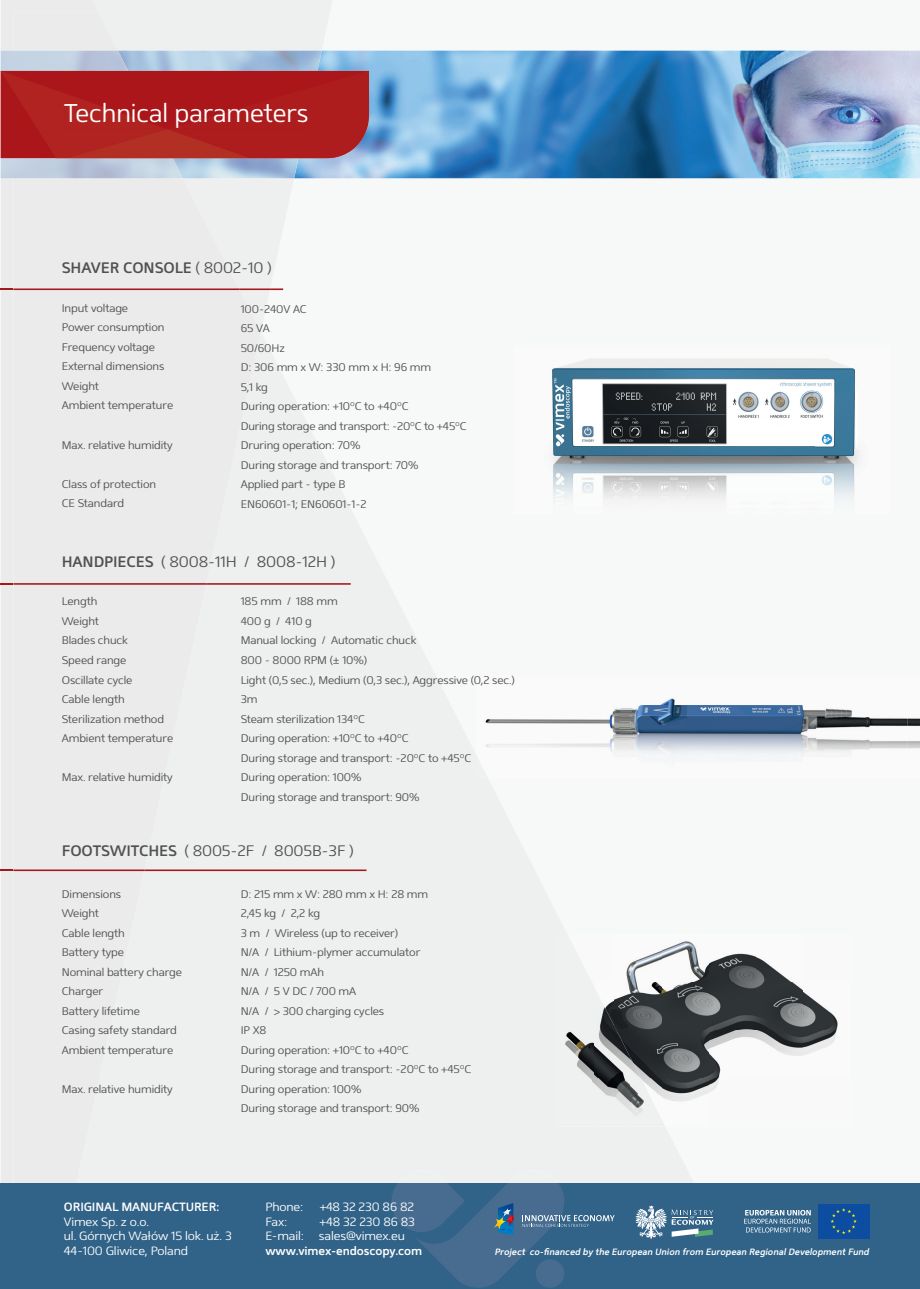
<style>
.page{position:relative;width:920px;height:1289px;background:#fff}
.page>*{position:absolute;margin:0;border:0;box-sizing:border-box;transform-origin:0 0}
.t1{font:300 25.65px "Mentone";color:#fff;scale:.95 1}
.t2{font:300 15.15px "Mentone";letter-spacing:-.01em;color:#4f5152}
.t3{font:600 15.15px "Mentone";letter-spacing:-.01em;color:#4f5152}
.t4{font:300 12px/14.4px "Mentone";letter-spacing:-.01em;color:#fff}
.t5{font:300 11.1px/19.5px "Mentone";letter-spacing:-.01em;color:#4f5152}
.t6{font:italic 600 9.15px "Mentone";color:#fff}
.s1{font-weight:300}
.s2{font-weight:600}
</style>
<div class="page">
<img style="left:298px;top:51px;width:621px;height:127px">
<img style="left:261px;top:158px;width:37px;height:20px">
<div style="left:99px;top:0;width:233px;height:51px;background:#eef0ef"></div>
<img style="left:261px;top:51px;width:60px;height:20px">
<svg style="left:261px;top:332px;width:432px;height:850px;fill:#eef0ef"></svg>
<div style="left:1px;top:0;width:98px;height:1182px;background:#ebebeb"></div>
<div style="left:13px;top:13px;width:248px;height:1169px;background:#ebebeb"></div>
<img style="left:1px;top:51px;width:182px;height:127px">
<svg style="left:242px;top:675px;width:272px;height:11px"></svg>
<div style="left:1px;top:1182px;width:918px;height:106px;background:#316287"></div>
<svg style="left:388px;top:1170px;width:226px;height:117px"></svg>
<svg style="left:635px;top:1205px;width:78px;height:34px"></svg>
<div style="left:817px;top:1203px;width:52px;height:35px;background:#0d4da1"></div>
<svg style="left:830px;top:1208px;width:26px;height:26px"></svg>
<svg style="left:744px;top:1210px;width:66px;height:22px"></svg>
<img style="left:513px;top:345px;width:350px;height:169px">
<img style="left:815px;top:391px;width:41px;height:57px">
<img style="left:475px;top:676px;width:444px;height:102px">
<img style="left:475px;top:754px;width:13px;height:24px">
<img style="left:475px;top:676px;width:39px;height:10px">
<img style="left:592px;top:934px;width:200px;height:48px">
<img style="left:629px;top:982px;width:209px;height:96px">
<img style="left:665px;top:1078px;width:54px;height:48px">
<img style="left:556px;top:934px;width:36px;height:192px">
<img style="left:592px;top:982px;width:37px;height:144px">
<img style="left:629px;top:1054px;width:36px;height:72px">
<svg style="left:1px;top:178px;width:293px;height:154px;background:#ebeaea"></svg>
<hr style="left:206px;top:583px;width:144px;height:1px;background:#a4181c">
<svg style="left:1px;top:583px;width:12px;height:1px"></svg>
<hr style="left:13px;top:583px;width:193px;height:1px;background:#a3181c">
<hr style="left:144px;top:869px;width:222px;height:2px;background:#a4181c">
<svg style="left:0;top:869px;width:13px;height:2px"></svg>
<hr style="left:13px;top:869px;width:131px;height:2px;background:#a3181c">
<svg style="left:1px;top:71px;width:368px;height:87px;background:#ad1d1e"></svg>
<p class="t1" style="left:64px;top:103px;width:259px">Technical parameters</p>
<p class="t3" style="left:62px;top:262px;width:211px">SHAVER CONSOLE <span class="s1">( 8002-10 )</span></p>
<p class="t5" style="left:62px;top:299px;width:113px">Input voltage<br>Power consumption<br>Frequency voltage<br>External dimensions<br>Weight<br>Ambient temperature</p>
<p class="t5" style="left:62px;top:436px;width:112px">Max. relative humidity</p>
<p class="t5" style="left:62px;top:475px;width:96px">Class of protection<br>CE Standard</p>
<p class="t5" style="left:240px;top:300px;width:227px">100-240V AC<br>65 VA<br>50/60Hz<br>D: 306 mm x W: 330 mm x H: 96 mm<br>5,1 kg<br>During operation: +10ºC to +40ºC<br>During storage and transport: -20ºC to +45ºC<br>Druring operation: 70%<br>During storage and transport: 70%<br>Applied part - type B<br>EN60601-1; EN60601-1-2</p>
<p class="t2" style="left:62px;top:555px;width:275px"><span class="s2">HANDPIECES</span> ( 8008-11H / 8008-12H )</p>
<p class="t5" style="left:62px;top:593px;width:113px">Length<br>Weight<br>Blades chuck<br>Speed range<br>Oscillate cycle<br>Cable length<br>Sterilization method<br>Ambient temperature</p>
<p class="t5" style="left:62px;top:768px;width:112px">Max. relative humidity</p>
<p class="t5" style="left:240px;top:593px;width:275px">185 mm / 188 mm<br>400 g / 410 g<br>Manual locking / Automatic chuck<br>800 - 8000 RPM (± 10%)<br>Light (0,5 sec.), Medium (0,3 sec.), Aggressive (0,2 sec.)<br>3m<br>Steam sterilization 134ºC<br>During operation: +10ºC to +40ºC<br>During storage and transport: -20ºC to +45ºC<br>During operation: 100%<br>During storage and transport: 90%</p>
<p class="t2" style="left:62px;top:844px;width:293px"><span class="s2">FOOTSWITCHES</span> ( 8005-2F / 8005B-3F )</p>
<p class="t5" style="left:62px;top:885px;width:122px">Dimensions<br>Weight<br>Cable length<br>Battery type<br>Nominal battery charge<br>Charger<br>Battery lifetime<br>Casing safety standard<br>Ambient temperature</p>
<p class="t5" style="left:62px;top:1080px;width:112px">Max. relative humidity</p>
<p class="t5" style="left:240px;top:885px;width:232px">D: 215 mm x W: 280 mm x H: 28 mm<br>2,45 kg / 2,2 kg<br>3 m / Wireless (up to receiver)<br>N/A / Lithium-plymer accumulator<br>N/A / 1250 mAh<br>N/A / 5 V DC / 700 mA<br>N/A / &gt; 300 charging cycles<br>IP X8<br>During operation: +10ºC to +40ºC<br>During storage and transport: -20ºC to +45ºC<br>During operation: 100%<br>During storage and transport: 90%</p>
<p class="t4" style="left:64px;top:1201px;width:169px"><span class="s2">ORIGINAL MANUFACTURER:<br></span>Vimex Sp. z o.o.<br>ul. Górnych Wałów 15 lok. uż. 3<br>44-100 Gliwice, Poland</p>
<p class="t4" style="left:265px;top:1201px;width:40px">Phone:</p>
<p class="t4" style="left:319px;top:1201px;width:96px">+48 32 230 86 82</p>
<p class="t4" style="left:265px;top:1215px;width:158px;text-indent:54px">+48 32 230 86 83<br>E-mail: sales@vimex.eu <span class="s2">www.vimex-endoscopy.com</span></p>
<p class="t4" style="left:265px;top:1215px;width:23px">Fax:</p>
<p class="t6" style="left:494px;top:1247px;width:377px">Project co-financed by the European Union from European Regional Development Fund</p>
</div>
